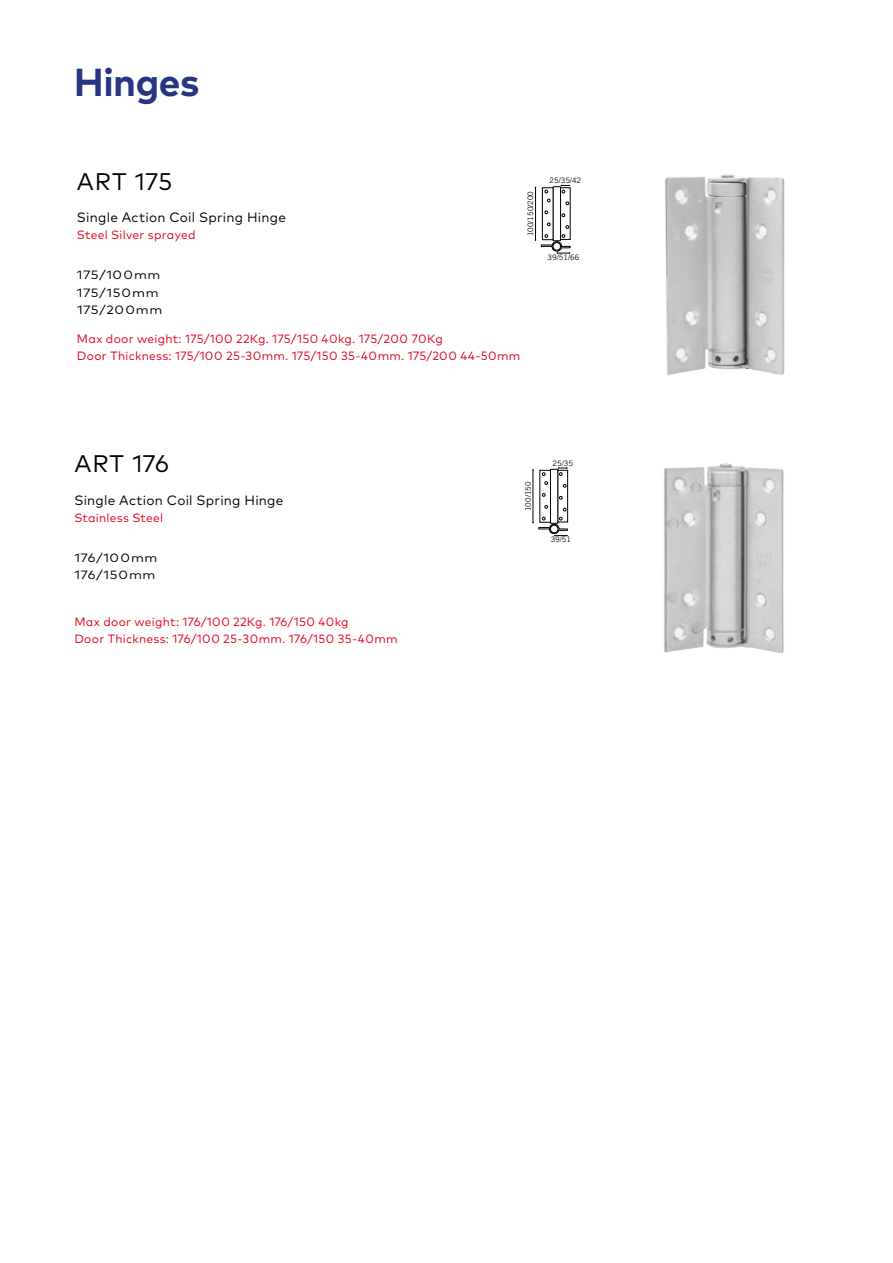
<style>
.page{position:relative;width:893px;height:1263px;background:#fff}
.page>*{position:absolute;margin:0;border:0;box-sizing:border-box;transform-origin:0 0}
.t1{font:700 39px "Mark Pro";letter-spacing:-.015em;color:#283583}
.t2{font:24px "Mark Pro";letter-spacing:.025em;color:#000}
.t3{font:13.5px "Mark Pro";letter-spacing:.02em;color:#000}
.t4{font:12px/16.8px "Mark Pro";letter-spacing:.02em;color:#e2001a}
.t5{font:12px/17.4px "Mark Pro";letter-spacing:.05em;color:#000;scale:1.12 1}
.t6{font:7.5px "Trade Gothic LT";color:#000}
</style>
<div class="page">
<img style="left:665px;top:174px;width:120px;height:201px">
<hr style="left:535px;top:187px;width:1px;height:53px;background:#000">
<div style="left:553px;top:186px;width:8px;height:55px;border:1px solid #000"></div>
<div style="left:560px;top:187px;width:11px;height:53px;border:1px solid #000"></div>
<div style="left:542px;top:187px;width:11px;height:53px;border:1px solid #000"></div>
<svg style="left:535px;top:223px;width:36px;height:31px"></svg>
<svg style="left:560px;top:185px;width:10px;height:8px"></svg>
<img style="left:664px;top:463px;width:120px;height:190px">
<hr style="left:533px;top:470px;width:1px;height:53px;background:#000">
<div style="left:550px;top:469px;width:8px;height:55px;border:1px solid #000"></div>
<div style="left:558px;top:470px;width:10px;height:52px;border:1px solid #000"></div>
<div style="left:539px;top:470px;width:12px;height:53px;border:1px solid #000"></div>
<svg style="left:544px;top:505px;width:4px;height:4px"></svg>
<svg style="left:542px;top:472px;width:6px;height:13px"></svg>
<svg style="left:542px;top:493px;width:3px;height:4px"></svg>
<svg style="left:532px;top:517px;width:36px;height:19px"></svg>
<svg style="left:563px;top:484px;width:3px;height:4px"></svg>
<svg style="left:558px;top:467px;width:10px;height:9px"></svg>
<svg style="left:559px;top:496px;width:4px;height:4px"></svg>
<h1 class="t1" style="left:74px;top:53px;width:127px">Hinges</h1>
<h2 class="t2" style="left:77px;top:163px;width:97px">ART 175</h2>
<p class="t6" style="left:549px;top:176px;width:33px">25/35/42</p>
<p class="t6" style="left:526px;top:236px;width:47px;rotate:-90deg">100/150/200</p>
<p class="t3" style="left:77px;top:207px;width:210px">Single Action Coil Spring Hinge</p>
<p class="t4" style="left:77px;top:226px;width:120px">Steel Silver sprayed</p>
<p class="t5" style="left:77px;top:265px;width:78px">175/100mm<br>175/150mm<br>175/200mm</p>
<p class="t6" style="left:548px;top:253px;width:33px">39/51/66</p>
<p class="t4" style="left:77px;top:330px;width:445px">Max door weight: 175/100 22Kg. 175/150 40kg. 175/200 70Kg<br>Door Thickness: 175/100 25-30mm. 175/150 35-40mm. 175/200 44-50mm</p>
<h2 class="t2" style="left:74px;top:446px;width:96px">ART 176</h2>
<p class="t6" style="left:553px;top:459px;width:22px">25/35</p>
<p class="t3" style="left:74px;top:490px;width:210px">Single Action Coil Spring Hinge</p>
<p class="t4" style="left:74px;top:508px;width:90px">Stainless Steel</p>
<p class="t5" style="left:74px;top:548px;width:76px">176/100mm<br>176/150mm</p>
<p class="t4" style="left:74px;top:612px;width:325px">Max door weight: 176/100 22Kg. 176/150 40kg<br>Door Thickness: 176/100 25-30mm. 176/150 35-40mm</p>
<p class="t6" style="left:523px;top:511px;width:31px;rotate:-90deg">100/150</p>
<p class="t6" style="left:551px;top:535px;width:22px">39/51</p>
</div>
